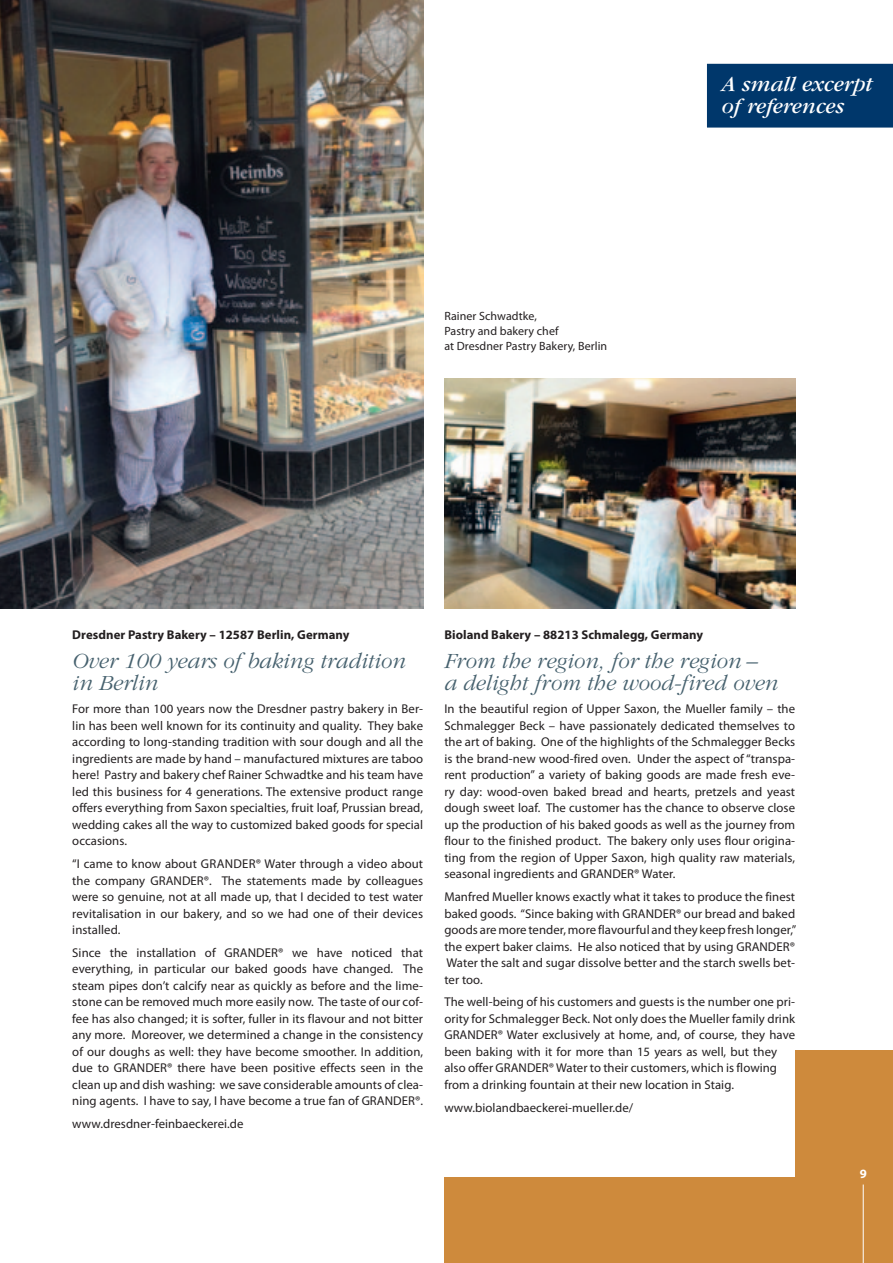
<style>
.page{position:relative;width:893px;height:1263px;background:#fff}
.page>*{position:absolute;margin:0;border:0;box-sizing:border-box;transform-origin:0 0}
.t1{font:italic 300 22.5px/22.5px "Garamond";color:#46616e}
.t2{font:italic 22.5px/22.5px "Garamond";color:#fff}
.t3{font:12.75px/16.5px "Myriad Pro";letter-spacing:.005em;color:#231f20;text-align:justify}
.t4{font:700 12.75px "Myriad Pro";letter-spacing:.005em;color:#231f20}
.t5{font:700 12.75px "Myriad Pro";color:#fff}
.t6{font:12px/15px "Myriad Pro";letter-spacing:.005em;color:#231f20}
</style>
<div class="page">
<img style="left:0;top:0;width:423px;height:608px">
<img style="left:444px;top:378px;width:351px;height:230px">
<div style="left:795px;top:1050px;width:98px;height:213px;background:#ce8a3c"></div>
<div style="left:444px;top:1178px;width:380px;height:85px;background:#ce8a3c"></div>
<hr style="left:863px;top:1184px;width:1px;height:79px;background:#fff">
<div style="left:707px;top:63px;width:186px;height:65px;background:#00376b"></div>
<p class="t6" style="left:444px;top:308px;width:164px">Rainer Schwadtke,<br>Pastry and bakery chef<br>at Dresdner Pastry Bakery, Berlin</p>
<h1 class="t2" style="left:722px;top:73px;width:152px">A small excerpt of references</h1>
<p class="t4" style="left:72px;top:626px;width:279px">Dresdner Pastry Bakery – 12587 Berlin, Germany</p>
<h1 class="t1" style="left:72px;top:650px;width:335px">Over 100 years of baking tradition in Berlin</h1>
<p class="t3" style="left:72px;top:700px;width:352px">For more than 100 years now the Dresdner pastry bakery in Ber&shy;lin has been well known for its continuity and quality. They bake according to long-standing tradition with sour dough and all the ingredients are made by hand – manufactured mixtures are taboo here! Pastry and bakery chef Rainer Schwadtke and his team have led this business for 4 generations. The extensive product range offers everything from Saxon specialties, fruit loaf, Prussian bread, wedding cakes all the way to customized baked goods for special occasions.</p>
<p class="t3" style="left:72px;top:855px;width:146px">“I came to know about Grander</p>
<p class="t3" style="left:72px;top:855px;width:352px;text-indent:184px">® Water through a video about the company GRANDER®. The statements made by colleagues were so genuine, not at all made up, that I decided to test water revitalisation in our bakery, and so we had one of their devices installed.</p>
<p class="t3" style="left:72px;top:944px;width:352px">Since the installation of GRANDER® we have noticed that everything, in particular our baked goods have changed. The steam pipes don’t calcify near as quickly as before and the lime&shy;stone can be removed much more easily now. The taste of our cof&shy;fee has also changed; it is softer, fuller in its flavour and not bitter any more. Moreover, we determined a change in the consistency of our doughs as well: they have become smoother. In addition, due to GRANDER® there have been positive effects seen in the clean up and dish washing: we save considerable amounts of clea&shy;ning agents. I have to say, I have become a true fan of GRANDER®.</p>
<p class="t3" style="left:72px;top:1115px;width:173px">www.dresdner-feinbaeckerei.de</p>
<p class="t4" style="left:444px;top:626px;width:260px">Bioland Bakery – 88213 Schmalegg, Germany</p>
<h1 class="t1" style="left:444px;top:650px;width:336px">From the region, for the region –<br>a delight from the wood-fired oven</h1>
<p class="t3" style="left:444px;top:700px;width:352px">In the beautiful region of Upper Saxon, the Mueller family – the Schmalegger Beck – have passionately dedicated themselves to the art of baking. One of the highlights of the Schmalegger Becks is the brand-new wood-fired oven. Under the aspect of “transpa&shy;rent production” a variety of baking goods are made fresh eve&shy;ry day: wood-oven baked bread and hearts, pretzels and yeast dough sweet loaf. The customer has the chance to observe close up the production of his baked goods as well as the journey from flour to the finished product. The bakery only uses flour origina&shy;ting from the region of Upper Saxon, high quality raw materials, seasonal ingredients and GRANDER® Water.</p>
<p class="t3" style="left:444px;top:888px;width:353px">Manfred Mueller knows exactly what it takes to produce the finest baked goods. “Since baking with GRANDER® our bread and baked goods are more tender, more flavourful and they keep fresh longer,” the expert baker claims. He also noticed that by using GRANDER® Water the salt and sugar dissolve better and the starch swells bet&shy;ter too.</p>
<p class="t3" style="left:444px;top:994px;width:352px;text-align:left">The well-being of his customers and guests is the number one pri&shy;ority for Schmalegger Beck. Not only does the Mueller family drink GRANDER® Water exclusively at home, and, of course, they have been baking with it for more than 15 years as well, but they also offer GRANDER® Water to their customers, which is flowing from a drinking fountain at their new location in Staig.</p>
<p class="t3" style="left:444px;top:1099px;width:190px">www.biolandbaeckerei-mueller.de/</p>
<p class="t5" style="left:860px;top:1165px;width:9px">9</p>
</div>
